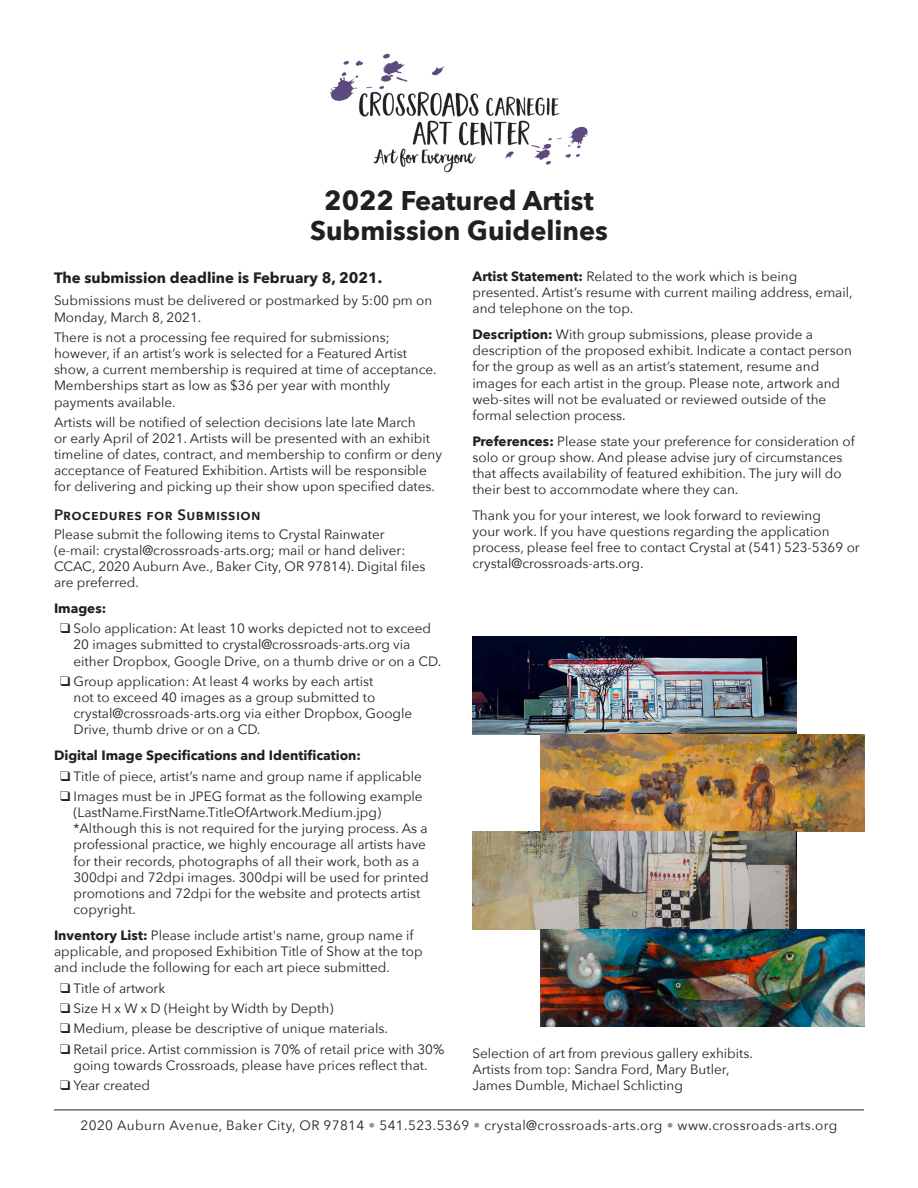
<style>
.page{position:relative;width:918px;height:1188px;background:#fff}
.page>*{position:absolute;margin:0;border:0;box-sizing:border-box;transform-origin:0 0}
.Headline{font:700 27px/30px "Avenir Next";color:#231f20;text-align:center}
.Body_no_indent{font:700 15px "Avenir Next";color:#231f20}
.Subhead_2{font:600 15px "Avenir Next";letter-spacing:.03em;color:#231f20}
.Body_no_indent-2{font:13.5px/16.2px "Avenir Next";color:#231f20}
.bullets{font:13.5px/16.2px "Avenir Next";color:#231f20}
.bullets-2{font:13.5px "Avenir Next";letter-spacing:.03em;color:#231f20}
.Body_no_indent-3{font:700 13.5px "Avenir Next";color:#231f20}
.s1{font-weight:700}
.s2{color:#939598}
</style>
<div class="page">
<hr style="left:54px;top:1110px;width:810px;height:1px;background:#231f20">
<img style="left:330px;top:53px;width:259px;height:120px">
<img style="left:472px;top:637px;width:324px;height:97px">
<img style="left:540px;top:734px;width:324px;height:98px">
<img style="left:472px;top:832px;width:324px;height:97px">
<img style="left:540px;top:929px;width:324px;height:98px">
<p class="Headline" style="left:310px;top:186px;width:299px">2022 Featured Artist<br>Submission Guidelines</p>
<p class="Body_no_indent" style="left:54px;top:264px;width:330px">The submission deadline is February 8, 2021.</p>
<p class="Body_no_indent-2" style="left:54px;top:292px;width:380px">Submissions must be delivered or postmarked by 5:00 pm on<br>Monday, March 8, 2021.</p>
<p class="Body_no_indent-2" style="left:54px;top:329px;width:384px">There is not a processing fee required for submissions; however, if an artist’s work is selected for a Featured Artist show, a current membership is required at time of acceptance.<br>Memberships start as low as $36 per year with monthly payments available.</p>
<p class="Body_no_indent-2" style="left:54px;top:414px;width:390px">Artists will be notified of selection decisions late late March<br>or early April of 2021. Artists will be presented with an exhibit timeline of dates, contract, and membership to confirm or deny acceptance of Featured Exhibition. Artists will be responsible for delivering and picking up their show upon specified dates.</p>
<p class="Subhead_2" style="left:54px;top:502px;width:208px">Procedures for Submission</p>
<p class="Body_no_indent-2" style="left:54px;top:525px;width:373px">Please submit the following items to Crystal Rainwater (e-mail: crystal@crossroads-arts.org; mail or hand deliver:<br>CCAC, 2020 Auburn Ave., Baker City, OR 97814). Digital files are preferred.</p>
<p class="Body_no_indent-3" style="left:54px;top:596px;width:54px">Images:</p>
<p class="bullets" style="left:74px;top:620px;width:369px;text-indent:-14px">❑ Solo application: At least 10 works depicted not to exceed<br>20 images submitted to crystal@crossroads-arts.org via either Dropbox, Google Drive, on a thumb drive or on a CD.</p>
<p class="bullets" style="left:74px;top:673px;width:340px;text-indent:-14px">❑ Group application: At least 4 works by each artist<br>not to exceed 40 images as a group submitted to crystal@crossroads-arts.org via either Dropbox, Google Drive, thumb drive or on a CD.</p>
<p class="Body_no_indent-3" style="left:54px;top:744px;width:309px">Digital Image Specifications and Identification:</p>
<p class="bullets" style="left:60px;top:767px;width:363px">❑ Title of piece, artist’s name and group name if applicable</p>
<p class="bullets" style="left:74px;top:788px;width:357px;text-indent:-14px">❑ Images must be in JPEG format as the following example (LastName.FirstName.TitleOfArtwork.Medium.jpg) *Although this is not required for the jurying process. As a professional practice, we highly encourage all artists have for their records, photographs of all their work, both as a 300dpi and 72dpi images. 300dpi will be used for printed promotions and 72dpi for the website and protects artist copyright.</p>
<p class="Body_no_indent-2" style="left:54px;top:926px;width:370px"><span class="s1">Inventory List:</span> Please include artist's name, group name if applicable, and proposed Exhibition Title of Show at the top and include the following for each art piece submitted.</p>
<p class="bullets" style="left:60px;top:979px;width:107px">❑ Title of artwork</p>
<p class="bullets" style="left:60px;top:1000px;width:275px">❑ Size H x W x D (Height by Width by Depth)</p>
<p class="bullets" style="left:60px;top:1020px;width:330px">❑ Medium, please be descriptive of unique materials.</p>
<p class="bullets" style="left:60px;top:1040px;width:386px;text-align:center">❑ Retail price. Artist commission is 70% of retail price with 30% going towards Crossroads, please have prices reflect that.</p>
<p class="bullets" style="left:60px;top:1077px;width:92px">❑ Year created</p>
<p class="Body_no_indent-2" style="left:472px;top:268px;width:382px"><span class="s1">Artist Statement:</span> Related to the work which is being presented. Artist’s resume with current mailing address, email, and telephone on the top.</p>
<p class="Body_no_indent-2" style="left:472px;top:326px;width:381px"><span class="s1">Description:</span> With group submissions, please provide a description of the proposed exhibit. Indicate a contact person for the group as well as an artist’s statement, resume and images for each artist in the group. Please note, artwork and web-sites will not be evaluated or reviewed outside of the formal selection process.</p>
<p class="Body_no_indent-2" style="left:472px;top:432px;width:384px"><span class="s1">Preferences:</span> Please state your preference for consideration of solo or group show. And please advise jury of circumstances that affects availability of featured exhibition. The jury will do their best to accommodate where they can.</p>
<p class="Body_no_indent-2" style="left:472px;top:507px;width:389px">Thank you for your interest, we look forward to reviewing<br>your work. If you have questions regarding the application process, please feel free to contact Crystal at (541) 523-5369 or crystal@crossroads-arts.org.</p>
<p class="Body_no_indent-2" style="left:472px;top:1045px;width:282px">Selection of art from previous gallery exhibits.<br>Artists from top: Sandra Ford, Mary Butler,<br>James Dumble, Michael Schlicting</p>
<p class="bullets-2" style="left:81px;top:1114px;width:758px">2020 Auburn Avenue, Baker City, OR 97814 <span class="s2">•</span> 541.523.5369 <span class="s2">•</span> crystal@crossroads-arts.org <span class="s2">•</span> www.crossroads-arts.org</p>
</div>
